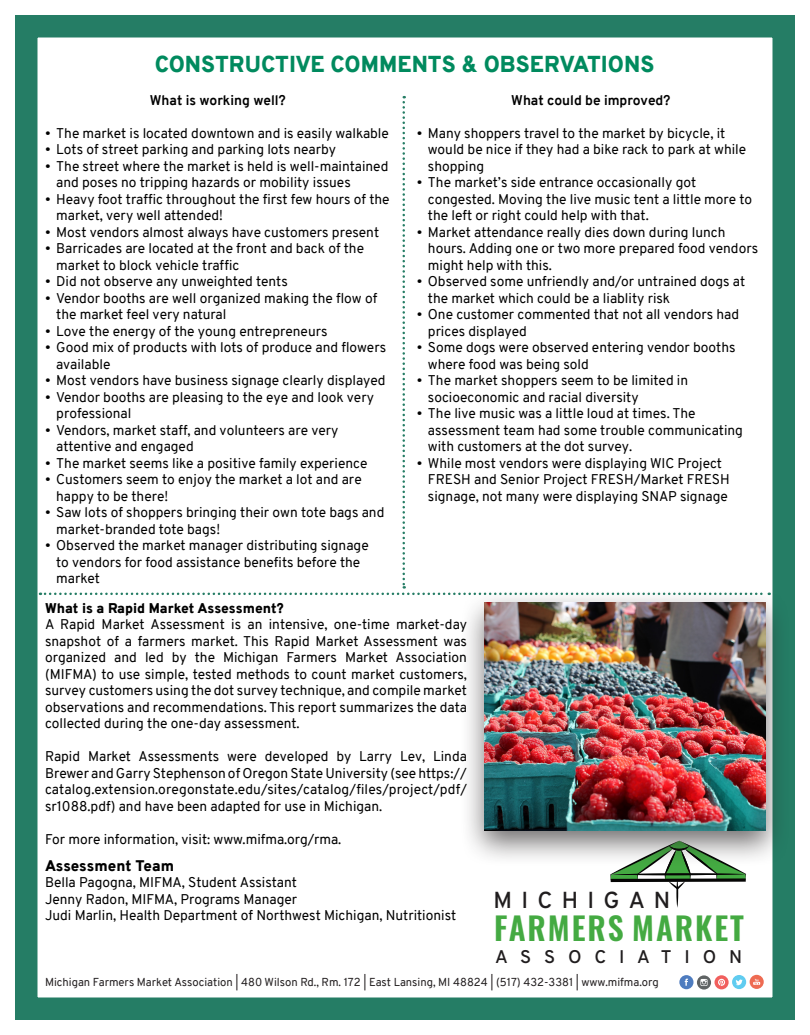
<style>
.page{position:relative;width:810px;height:1035px;background:#fff}
.page>*{position:absolute;margin:0;border:0;box-sizing:border-box;transform-origin:0 0}
.t1{font:600 31.5px "Oswald";letter-spacing:.06em;color:#44aa42}
.t2{font:600 23.12px "Overpass";letter-spacing:.4em;color:#201d1e}
.t3{font:900 22.5px "Overpass";color:#008a5e}
.t4{font:600 18.38px "Overpass";letter-spacing:.7em;color:#201d1e}
.t5{font:900 15px "Overpass";color:#000}
.t6{font:13.75px/16.5px "Overpass";color:#000}
.t7{font:700 13.75px "Overpass";color:#000}
.t8{font:900 13.75px "Overpass";color:#000}
.t9{font:11.25px "Overpass";color:#231f20}
</style>
<div class="page">
<div style="left:15px;top:15px;width:780px;height:1005px;border:22px solid #257d65"></div>
<div style="left:732px;top:975px;width:14px;height:14px;background:#60ccf0;border-radius:50%"></div>
<svg style="left:736px;top:980px;width:7px;height:5px"></svg>
<div style="left:715px;top:975px;width:14px;height:14px;background:#f15f5d;border-radius:50%"></div>
<svg style="left:718px;top:979px;width:7px;height:7px"></svg>
<div style="left:679px;top:975px;width:15px;height:14px;background:#4e7cbf;border-radius:50%"></div>
<svg style="left:685px;top:979px;width:3px;height:7px"></svg>
<div style="left:750px;top:975px;width:14px;height:14px;background:#ee6b52;border-radius:50%"></div>
<svg style="left:753px;top:979px;width:7px;height:6px"></svg>
<div style="left:697px;top:975px;width:14px;height:15px;background:#5f6364;border-radius:50%"></div>
<svg style="left:700px;top:979px;width:8px;height:7px"></svg>
<svg style="left:610px;top:867px;width:136px;height:41px"></svg>
<div style="left:460px;top:589px;width:330px;height:278px;background:#231f20;opacity:.65"></div>
<img style="left:485px;top:603px;width:280px;height:227px">
<svg style="left:40px;top:96px;width:730px;height:499px"></svg>
<p class="t3" style="left:155px;top:48px;width:501px">CONSTRUCTIVE COMMENTS &amp; OBSERVATIONS</p>
<p class="t7" style="left:150px;top:90px;width:137px">What is working well?</p>
<p class="t6" style="left:45px;top:125px;width:345px">• The market is located downtown and is easily walkable</p>
<p class="t6" style="left:45px;top:141px;width:293px">• Lots of street parking and parking lots nearby</p>
<p class="t6" style="left:56px;top:158px;width:334px;text-indent:-11px">• The street where the market is held is well-maintained and poses no tripping hazards or mobility issues</p>
<p class="t6" style="left:56px;top:191px;width:335px;text-indent:-11px">• Heavy foot traffic throughout the first few hours of the market, very well attended!</p>
<p class="t6" style="left:45px;top:224px;width:336px">• Most vendors almost always have customers present</p>
<p class="t6" style="left:56px;top:240px;width:309px;text-indent:-11px">• Barricades are located at the front and back of the market to block vehicle traffic</p>
<p class="t6" style="left:45px;top:273px;width:244px">• Did not observe any unweighted tents</p>
<p class="t6" style="left:56px;top:290px;width:323px;text-indent:-11px">• Vendor booths are well organized making the flow of the market feel very natural</p>
<p class="t6" style="left:45px;top:323px;width:284px">• Love the energy of the young entrepreneurs</p>
<p class="t6" style="left:56px;top:339px;width:331px;text-indent:-11px">• Good mix of products with lots of produce and flowers available</p>
<p class="t6" style="left:45px;top:372px;width:342px">• Most vendors have business signage clearly displayed</p>
<p class="t6" style="left:56px;top:389px;width:319px;text-indent:-11px">• Vendor booths are pleasing to the eye and look very professional</p>
<p class="t6" style="left:56px;top:422px;width:284px;text-indent:-11px">• Vendors, market staff, and volunteers are very attentive and engaged</p>
<p class="t6" style="left:45px;top:455px;width:324px">• The market seems like a positive family experience</p>
<p class="t6" style="left:56px;top:471px;width:307px;text-indent:-11px">• Customers seem to enjoy the market a lot and are happy to be there!</p>
<p class="t6" style="left:56px;top:504px;width:330px;text-indent:-11px">• Saw lots of shoppers bringing their own tote bags and market-branded tote bags!</p>
<p class="t6" style="left:56px;top:537px;width:314px;text-indent:-11px">• Observed the market manager distributing signage to vendors for food assistance benefits before the market</p>
<p class="t8" style="left:45px;top:598px;width:240px">What is a Rapid Market Assessment?</p>
<p class="t6" style="left:45px;top:616px;width:424px;text-align:justify">A Rapid Market Assessment is an intensive, one-time market-day snapshot of a farmers market. This Rapid Market Assessment was organized and led by the Michigan Farmers Market Association (MIFMA) to use simple, tested methods to count market customers, survey customers using the dot survey technique, and compile market observations and recommendations. This report summarizes the data collected during the one-day assessment.</p>
<p class="t6" style="left:45px;top:748px;width:424px;text-align:justify">Rapid Market Assessments were developed by Larry Lev, Linda Brewer and Garry Stephenson of Oregon State University (see https:// catalog.extension.oregonstate.edu/sites/catalog/files/project/pdf/ sr1088.pdf) and have been adapted for use in Michigan.</p>
<p class="t6" style="left:45px;top:831px;width:298px">For more information, visit: www.mifma.org/rma.</p>
<p class="t5" style="left:45px;top:855px;width:131px">Assessment Team</p>
<p class="t6" style="left:45px;top:874px;width:253px">Bella Pagogna, MIFMA, Student Assistant</p>
<p class="t6" style="left:45px;top:891px;width:254px">Jenny Radon, MIFMA, Programs Manager</p>
<p class="t6" style="left:45px;top:907px;width:413px">Judi Marlin, Health Department of Northwest Michigan, Nutritionist</p>
<p class="t7" style="left:511px;top:90px;width:161px">What could be improved?</p>
<p class="t6" style="left:428px;top:125px;width:320px;text-indent:-11px">• Many shoppers travel to the market by bicycle, it would be nice if they had a bike rack to park at while shopping</p>
<p class="t6" style="left:428px;top:174px;width:326px;text-indent:-11px">• The market’s side entrance occasionally got congested. Moving the live music tent a little more to the left or right could help with that.</p>
<p class="t6" style="left:428px;top:224px;width:332px;text-indent:-11px">• Market attendance really dies down during lunch hours. Adding one or two more prepared food vendors might help with this.</p>
<p class="t6" style="left:428px;top:273px;width:319px;text-indent:-11px">• Observed some unfriendly and/or untrained dogs at the market which could be a liablity risk</p>
<p class="t6" style="left:428px;top:306px;width:313px;text-indent:-11px">• One customer commented that not all vendors had prices displayed</p>
<p class="t6" style="left:428px;top:339px;width:309px;text-indent:-11px">• Some dogs were observed entering vendor booths where food was being sold</p>
<p class="t6" style="left:428px;top:372px;width:262px;text-indent:-11px">• The market shoppers seem to be limited in socioeconomic and racial diversity</p>
<p class="t6" style="left:428px;top:405px;width:317px;text-indent:-11px">• The live music was a little loud at times. The assessment team had some trouble communicating with customers at the dot survey.</p>
<p class="t6" style="left:428px;top:455px;width:303px;text-indent:-11px">• While most vendors were displaying WIC Project<br>FRESH and Senior Project FRESH/Market FRESH signage, not many were displaying SNAP signage</p>
<p class="t2" style="left:493px;top:884px;width:178px">MICHIGAN</p>
<p class="t1" style="left:494px;top:912px;width:251px">FARMERS MARKET</p>
<p class="t4" style="left:495px;top:944px;width:249px">ASSOCIATION</p>
<p class="t9" style="left:45px;top:974px;width:615px">Michigan Farmers Market Association | 480 Wilson Rd., Rm. 172 | East Lansing, MI 48824 | (517) 432-3381 | www.mifma.org</p>
</div>
